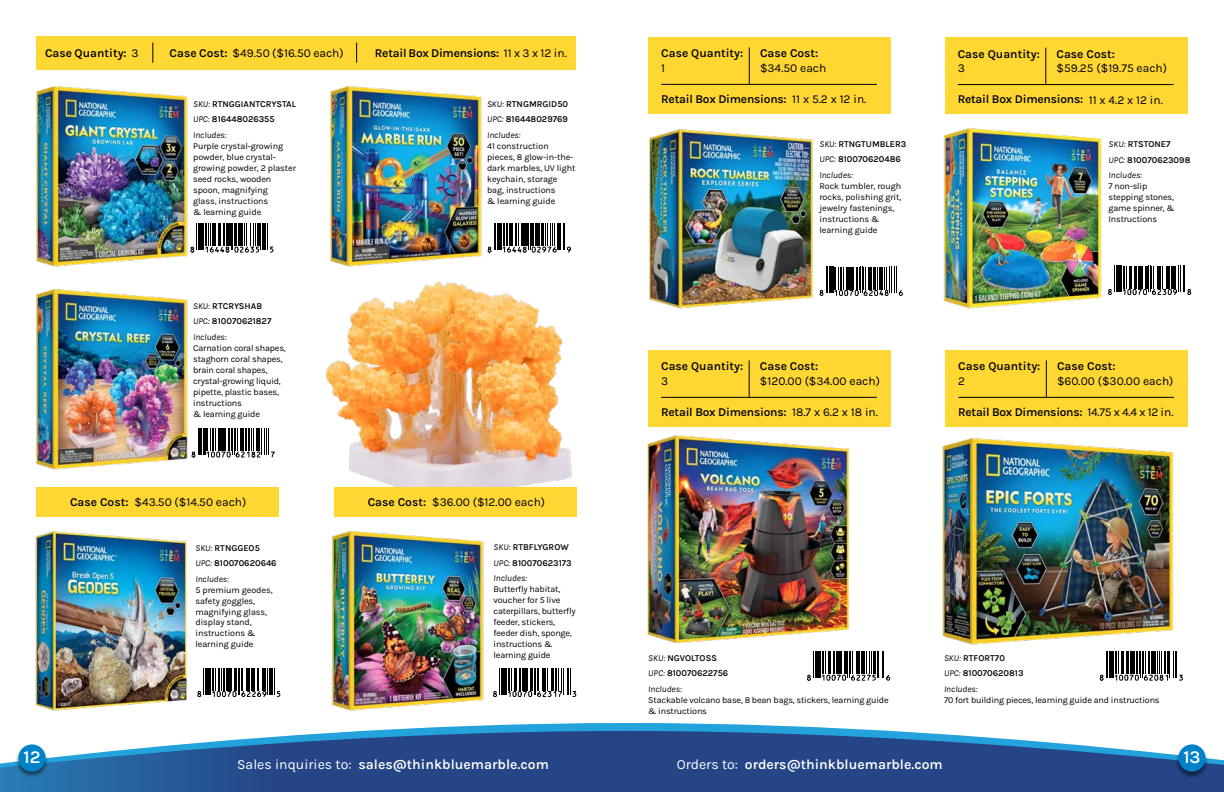
<style>
.page{position:relative;width:1224px;height:792px;background:#fff}
.page>*{position:absolute;margin:0;border:0;box-sizing:border-box;transform-origin:0 0}
.t1{font:600 18px "Karla";color:#fff}
.t2{font:600 14px "Karla";color:#fff}
.t3{font:600 12px "Karla";letter-spacing:-.02em;color:#000}
.t4{font:12px "Karla";color:#000}
.t5{font:600 12px "Karla";color:#000}
.t6{font:9px/11px "Karla";letter-spacing:-.02em;color:#000}
.t7{font:600 9px/15.5px "Karla";color:#000}
.s1{font-weight:400}
.s2{font-weight:600}
.s3{font-weight:400;font-style:italic}
</style>
<div class="page">
<svg style="left:0;top:785px;width:1224px;height:7px;background:#254b8c"></svg>
<svg style="left:0;top:723px;width:1224px;height:62px;fill:#254587"></svg>
<div style="left:1175px;top:744px;width:34px;height:35px;background:#000;opacity:.5"></div>
<div style="left:1178px;top:744px;width:28px;height:28px;background:#0082c9;border-radius:50%"></div>
<div style="left:15px;top:744px;width:34px;height:35px;background:#000;opacity:.5"></div>
<div style="left:18px;top:744px;width:28px;height:28px;background:#0082c9;border-radius:50%"></div>
<img style="left:325px;top:281px;width:247px;height:206px">
<div style="left:36px;top:36px;width:540px;height:34px;background:#ffd733"></div>
<svg style="left:356px;top:43px;width:1px;height:20px"></svg>
<svg style="left:152px;top:43px;width:1px;height:20px"></svg>
<div style="left:334px;top:487px;width:243px;height:29px;background:#ffd733"></div>
<div style="left:36px;top:487px;width:243px;height:29px;background:#ffd733"></div>
<img style="left:35px;top:531px;width:152px;height:180px">
<img style="left:36px;top:85px;width:152px;height:182px">
<img style="left:36px;top:288px;width:152px;height:182px">
<img style="left:332px;top:530px;width:152px;height:181px">
<img style="left:330px;top:85px;width:152px;height:182px">
<svg style="left:197px;top:668px;width:84px;height:29px"></svg>
<svg style="left:493px;top:668px;width:83px;height:29px"></svg>
<svg style="left:487px;top:224px;width:84px;height:29px"></svg>
<svg style="left:190px;top:224px;width:84px;height:29px"></svg>
<svg style="left:191px;top:428px;width:84px;height:30px"></svg>
<div style="left:945px;top:37px;width:243px;height:77px;background:#ffd733"></div>
<div style="left:648px;top:37px;width:243px;height:77px;background:#ffd733"></div>
<hr style="left:1045px;top:48px;width:1px;height:36px;background:#000">
<hr style="left:749px;top:47px;width:1px;height:37px;background:#000">
<hr style="left:958px;top:84px;width:215px;height:1px;background:#000">
<hr style="left:661px;top:84px;width:216px;height:1px;background:#000">
<img style="left:943px;top:128px;width:159px;height:181px">
<img style="left:649px;top:129px;width:181px;height:180px">
<svg style="left:1108px;top:266px;width:83px;height:29px"></svg>
<svg style="left:819px;top:267px;width:84px;height:29px"></svg>
<div style="left:648px;top:350px;width:243px;height:77px;background:#ffd733"></div>
<hr style="left:749px;top:360px;width:1px;height:37px;background:#000">
<hr style="left:661px;top:397px;width:216px;height:1px;background:#000">
<div style="left:945px;top:350px;width:243px;height:77px;background:#ffd733"></div>
<hr style="left:1046px;top:360px;width:1px;height:37px;background:#000">
<hr style="left:958px;top:397px;width:216px;height:1px;background:#000">
<img style="left:647px;top:435px;width:216px;height:217px">
<svg style="left:807px;top:652px;width:83px;height:29px"></svg>
<img style="left:942px;top:437px;width:235px;height:215px">
<svg style="left:1100px;top:652px;width:83px;height:29px"></svg>
<h3 class="t5" style="left:45px;top:45px;width:95px">Case Quantity: <span class="s1">3</span></h3>
<h3 class="t4" style="left:170px;top:45px;width:176px"><span class="s2">Case Cost:</span> $49.50 ($16.50 each)</h3>
<h3 class="t3" style="left:375px;top:45px;width:193px">Retail Box Dimensions: <span class="s1">11 x 3 x 12 in.</span></h3>
<p class="t7" style="left:193px;top:96px;width:105px"><span class="s3">SKU:</span> RTNGGIANTCRYSTAL<br><span class="s3">UPC:</span> 816448026355<br><span class="s3">Includes:</span></p>
<p class="t6" style="left:193px;top:140px;width:104px">Purple crystal-growing powder, blue crystal&shy;growing powder, 2 plaster seed rocks, wooden spoon, magnifying<br>glass, instructions<br>&amp; learning guide</p>
<p class="t7" style="left:193px;top:298px;width:80px"><span class="s3">SKU:</span> RTCRYSHAB<br><span class="s3">UPC:</span> 810070621827<br><span class="s3">Includes:</span></p>
<p class="t6" style="left:193px;top:342px;width:94px">Carnation coral shapes, staghorn coral shapes, brain coral shapes, crystal-growing liquid, pipette, plastic bases, instructions<br>&amp; learning guide</p>
<p class="t7" style="left:487px;top:96px;width:83px;text-align:justify"><span class="s3">SKU:</span> RTNGMRGID50<br><span class="s3">UPC:</span> 816448029769<br><span class="s3">Includes:</span></p>
<p class="t6" style="left:487px;top:140px;width:90px">41 construction pieces, 8 glow-in-the&shy;dark marbles, UV light keychain, storage bag, instructions<br>&amp; learning guide</p>
<h3 class="t4" style="left:70px;top:494px;width:178px"><span class="s2">Case Cost:</span> $43.50 ($14.50 each)</h3>
<h3 class="t4" style="left:368px;top:494px;width:179px"><span class="s2">Case Cost:</span> $36.00 ($12.00 each)</h3>
<p class="t7" style="left:195px;top:539px;width:83px"><span class="s3">SKU:</span> RTNGGEO5<br><span class="s3">UPC:</span> 810070620646<br><span class="s3">Includes:</span></p>
<p class="t6" style="left:195px;top:584px;width:79px">5 premium geodes, safety goggles, magnifying glass, display stand, instructions &amp; learning guide</p>
<p class="t7" style="left:494px;top:539px;width:80px"><span class="s3">SKU:</span> RTBFLYGROW<br><span class="s3">UPC:</span> 810070623173<br><span class="s3">Includes:</span></p>
<p class="t6" style="left:494px;top:584px;width:84px">Butterfly habitat, voucher for 5 live caterpillars, butterfly feeder, stickers, feeder dish, sponge, instructions &amp; learning guide</p>
<h3 class="t5" style="left:661px;top:46px;width:84px">Case Quantity:</h3>
<h3 class="t4" style="left:661px;top:60px;width:5px">1</h3>
<h3 class="t5" style="left:958px;top:46px;width:84px">Case Quantity:</h3>
<h3 class="t4" style="left:958px;top:60px;width:9px">3</h3>
<h3 class="t5" style="left:760px;top:46px;width:60px">Case Cost:</h3>
<h3 class="t4" style="left:760px;top:60px;width:68px">$34.50 each</h3>
<h3 class="t3" style="left:661px;top:91px;width:207px">Retail Box Dimensions: <span class="s1">11 x 5.2 x 12 in.</span></h3>
<h3 class="t3" style="left:958px;top:91px;width:207px">Retail Box Dimensions: <span class="s1">11 x 4.2 x 12 in.</span></h3>
<p class="t7" style="left:1109px;top:136px;width:83px"><span class="s3">SKU:</span> RTSTONE7<br><span class="s3">UPC:</span> 810070623098<br><span class="s3">Includes:</span></p>
<p class="t6" style="left:1109px;top:180px;width:68px">7 non-slip stepping stones, game spinner, &amp;<br>Instructions</p>
<h3 class="t5" style="left:1057px;top:46px;width:60px">Case Cost:</h3>
<h3 class="t4" style="left:1057px;top:60px;width:112px">$59.25 ($19.75 each)</h3>
<p class="t7" style="left:819px;top:136px;width:88px"><span class="s3">SKU:</span> RTNGTUMBLER3<br><span class="s3">UPC:</span> 810070620486<br><span class="s3">Includes:</span></p>
<p class="t6" style="left:819px;top:180px;width:83px">Rock tumbler, rough rocks, polishing grit, jewelry fastenings, instructions &amp; learning guide</p>
<h3 class="t5" style="left:661px;top:358px;width:84px">Case Quantity:</h3>
<h3 class="t4" style="left:661px;top:373px;width:9px">3</h3>
<h3 class="t5" style="left:760px;top:358px;width:60px">Case Cost:</h3>
<h3 class="t4" style="left:760px;top:373px;width:122px">$120.00 ($34.00 each)</h3>
<h3 class="t3" style="left:661px;top:404px;width:218px">Retail Box Dimensions: <span class="s1">18.7 x 6.2 x 18 in.</span></h3>
<h3 class="t5" style="left:958px;top:358px;width:84px">Case Quantity:</h3>
<h3 class="t4" style="left:958px;top:373px;width:8px">2</h3>
<h3 class="t5" style="left:1057px;top:358px;width:60px">Case Cost:</h3>
<h3 class="t4" style="left:1057px;top:373px;width:118px">$60.00 ($30.00 each)</h3>
<h3 class="t3" style="left:958px;top:404px;width:217px">Retail Box Dimensions: <span class="s1">14.75 x 4.4 x 12 in.</span></h3>
<p class="t7" style="left:648px;top:650px;width:81px"><span class="s3">SKU:</span> NGVOLTOSS<br><span class="s3">UPC:</span> 810070622756<br><span class="s3">Includes:</span></p>
<p class="t6" style="left:648px;top:694px;width:242px">Stackable volcano base, 8 bean bags, stickers, learning guide &amp; instructions</p>
<p class="t7" style="left:944px;top:650px;width:81px"><span class="s3">SKU:</span> RTFORT70<br><span class="s3">UPC:</span> 810070620813<br><span class="s3">Includes:</span></p>
<p class="t6" style="left:944px;top:694px;width:217px">70 fort building pieces, learning guide and instructions</p>
<h1 class="t1" style="left:23px;top:745px;width:19px">12</h1>
<h2 class="t2" style="left:237px;top:755px;width:313px"><span class="s1">Sales inquiries to:</span> sales@thinkbluemarble.com</h2>
<h2 class="t2" style="left:677px;top:755px;width:268px"><span class="s1">Orders to:</span> orders@thinkbluemarble.com</h2>
<h1 class="t1" style="left:1183px;top:745px;width:19px">13</h1>
</div>
